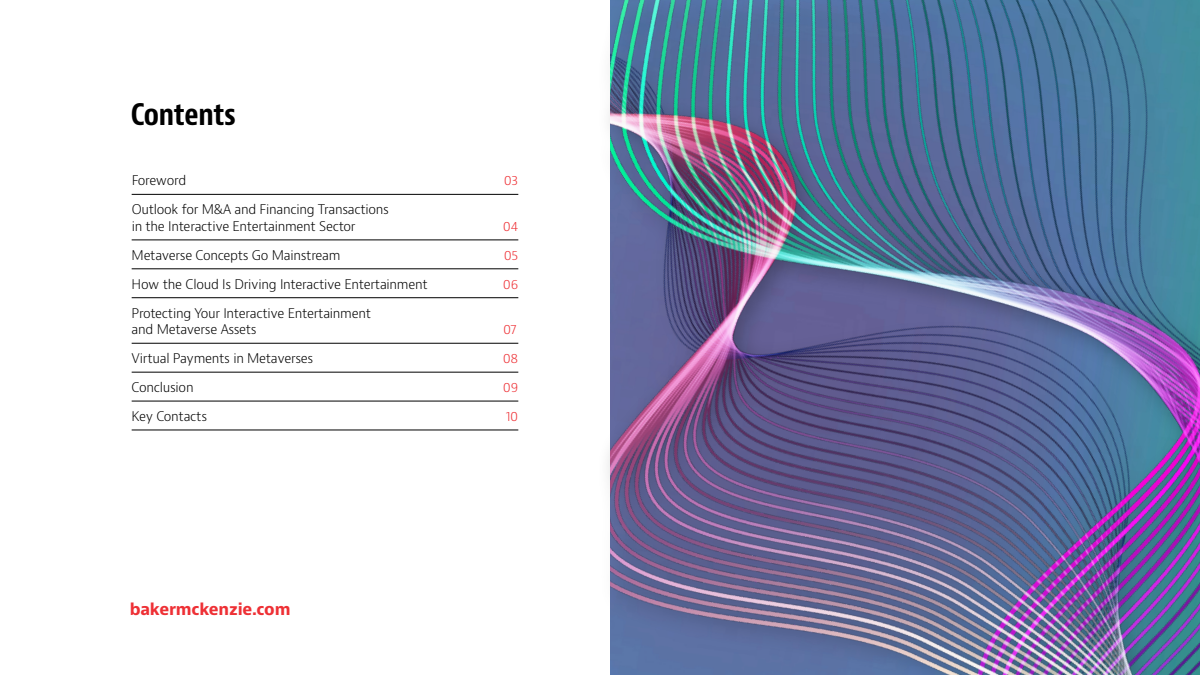
<style>
.page{position:relative;width:1200px;height:675px;background:#fff}
.page>*{position:absolute;margin:0;border:0;box-sizing:border-box;transform-origin:0 0}
.t1{font:700 condensed 29px "Baker Mc Kenzie Bernini";letter-spacing:-.01em;color:#000}
.t2{font:700 16px "Baker Mc Kenzie Bernini";letter-spacing:-.01em;color:#ee3035}
.t3{font:300 13px/16.6px "Baker Mc Kenzie Bernini";letter-spacing:-.02em;color:#000}
.t4{font:300 13px "Baker Mc Kenzie Bernini";letter-spacing:-.025em;color:#ee3035}
</style>
<div class="page">
<hr style="left:132px;top:194px;width:386px;height:1px;background:#000">
<hr style="left:132px;top:240px;width:386px;height:1px;background:#000">
<hr style="left:132px;top:269px;width:386px;height:1px;background:#000">
<hr style="left:132px;top:298px;width:386px;height:1px;background:#000">
<hr style="left:132px;top:343px;width:386px;height:1px;background:#000">
<hr style="left:132px;top:372px;width:386px;height:1px;background:#000">
<hr style="left:132px;top:401px;width:386px;height:1px;background:#000">
<hr style="left:132px;top:430px;width:386px;height:1px;background:#000">
<div style="left:597px;top:0;width:603px;height:675px;background:#000;opacity:.3"></div>
<h1 class="t1" style="left:131px;top:96px;width:107px">Contents</h1>
<p class="t3" style="left:132px;top:173px;width:56px">Foreword</p>
<p class="t4" style="left:504px;top:172px;width:16px">03</p>
<p class="t3" style="left:132px;top:202px;width:259px">Outlook for M&amp;A and Financing Transactions in the Interactive Entertainment Sector</p>
<p class="t4" style="left:503px;top:218px;width:17px">04</p>
<p class="t3" style="left:132px;top:247px;width:210px">Metaverse Concepts Go Mainstream</p>
<p class="t4" style="left:504px;top:247px;width:16px">05</p>
<p class="t3" style="left:132px;top:276px;width:298px">How the Cloud Is Driving Interactive Entertainment</p>
<p class="t4" style="left:503px;top:276px;width:17px">06</p>
<p class="t3" style="left:132px;top:305px;width:241px">Protecting Your Interactive Entertainment and Metaverse Assets</p>
<p class="t4" style="left:503px;top:321px;width:15px">07</p>
<p class="t3" style="left:132px;top:350px;width:183px">Virtual Payments in Metaverses</p>
<p class="t4" style="left:503px;top:350px;width:17px">08</p>
<p class="t3" style="left:132px;top:379px;width:63px">Conclusion</p>
<p class="t4" style="left:503px;top:379px;width:17px">09</p>
<p class="t3" style="left:132px;top:408px;width:77px">Key Contacts</p>
<p class="t4" style="left:506px;top:408px;width:14px">10</p>
<p class="t2" style="left:130px;top:599px;width:162px">bakermckenzie.com</p>
</div>
